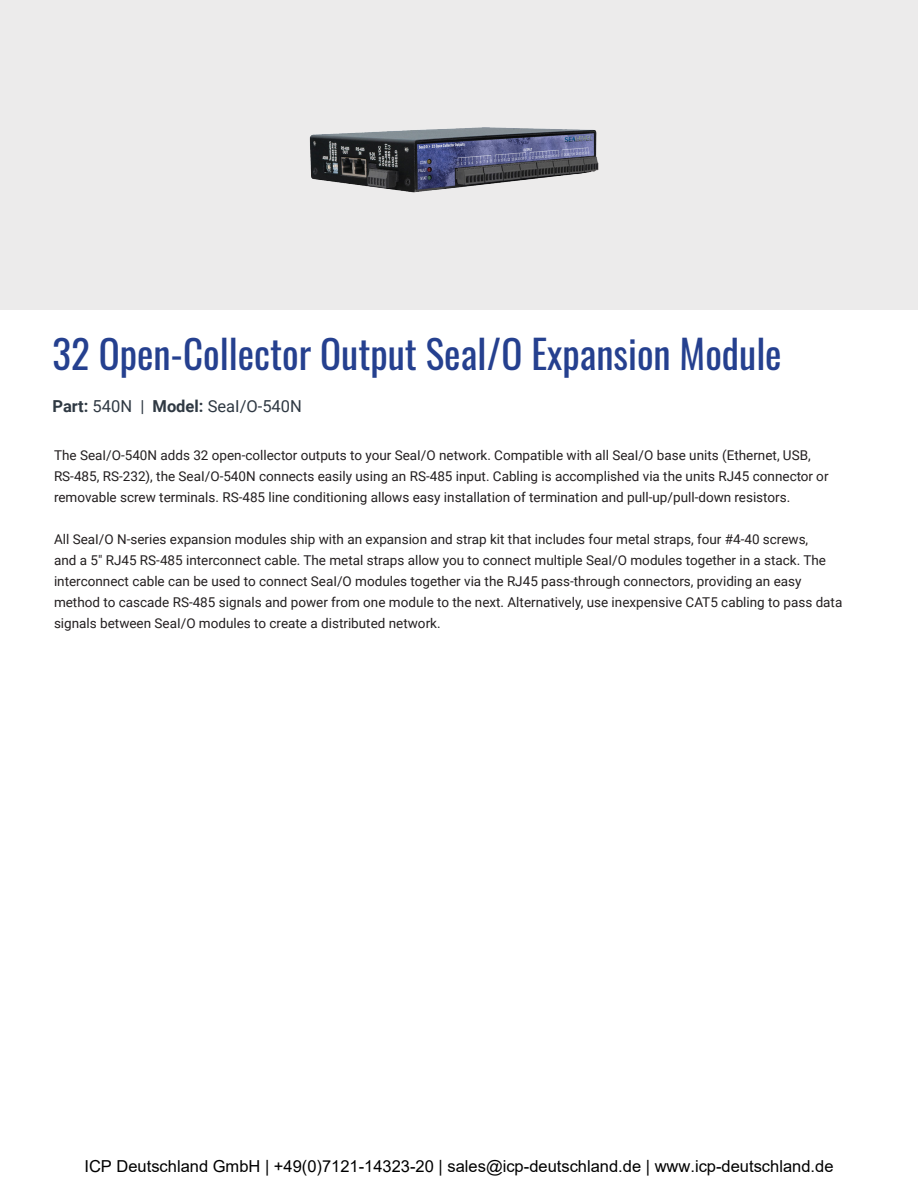
<style>
.page{position:relative;width:918px;height:1188px;background:#fff}
.page>*{position:absolute;margin:0;border:0;box-sizing:border-box;transform-origin:0 0}
.t1{font:39px "Oswald";color:#25408f}
.t2{font:16.5px "Arial";color:#000}
.t3{font:16.5px "Roboto";color:#2f3943}
.t4{font:13.5px/21px "Roboto";color:#231f20}
.s1{font-weight:700}
</style>
<div class="page">
<div style="left:0;top:0;width:918px;height:309px;background:#ecebeb"></div>
<img style="left:309px;top:127px;width:290px;height:66px">
<p class="t1" style="left:52px;top:319px;width:731px">32 Open-Collector Output SeaI/O Expansion Module</p>
<p class="t3" style="left:52px;top:395px;width:251px"><span class="s1">Part:</span> 540N | <span class="s1">Model:</span> SeaI/O-540N</p>
<p class="t4" style="left:54px;top:444px;width:776px">The SeaI/O-540N adds 32 open-collector outputs to your SeaI/O network. Compatible with all SeaI/O base units (Ethernet, USB,<br>RS-485, RS-232), the SeaI/O-540N connects easily using an RS-485 input. Cabling is accomplished via the units RJ45 connector or removable screw terminals. RS-485 line conditioning allows easy installation of termination and pull-up/pull-down resistors.</p>
<p class="t4" style="left:54px;top:528px;width:790px">All SeaI/O N-series expansion modules ship with an expansion and strap kit that includes four metal straps, four #4-40 screws,<br>and a 5″ RJ45 RS-485 interconnect cable. The metal straps allow you to connect multiple SeaI/O modules together in a stack. The interconnect cable can be used to connect SeaI/O modules together via the RJ45 pass-through connectors, providing an easy method to cascade RS-485 signals and power from one module to the next. Alternatively, use inexpensive CAT5 cabling to pass data signals between SeaI/O modules to create a distributed network.</p>
<p class="t2" style="left:84px;top:1155px;width:751px">ICP Deutschland GmbH | +49(0)7121-14323-20 | sales@icp-deutschland.de | www.icp-deutschland.de</p>
</div>
